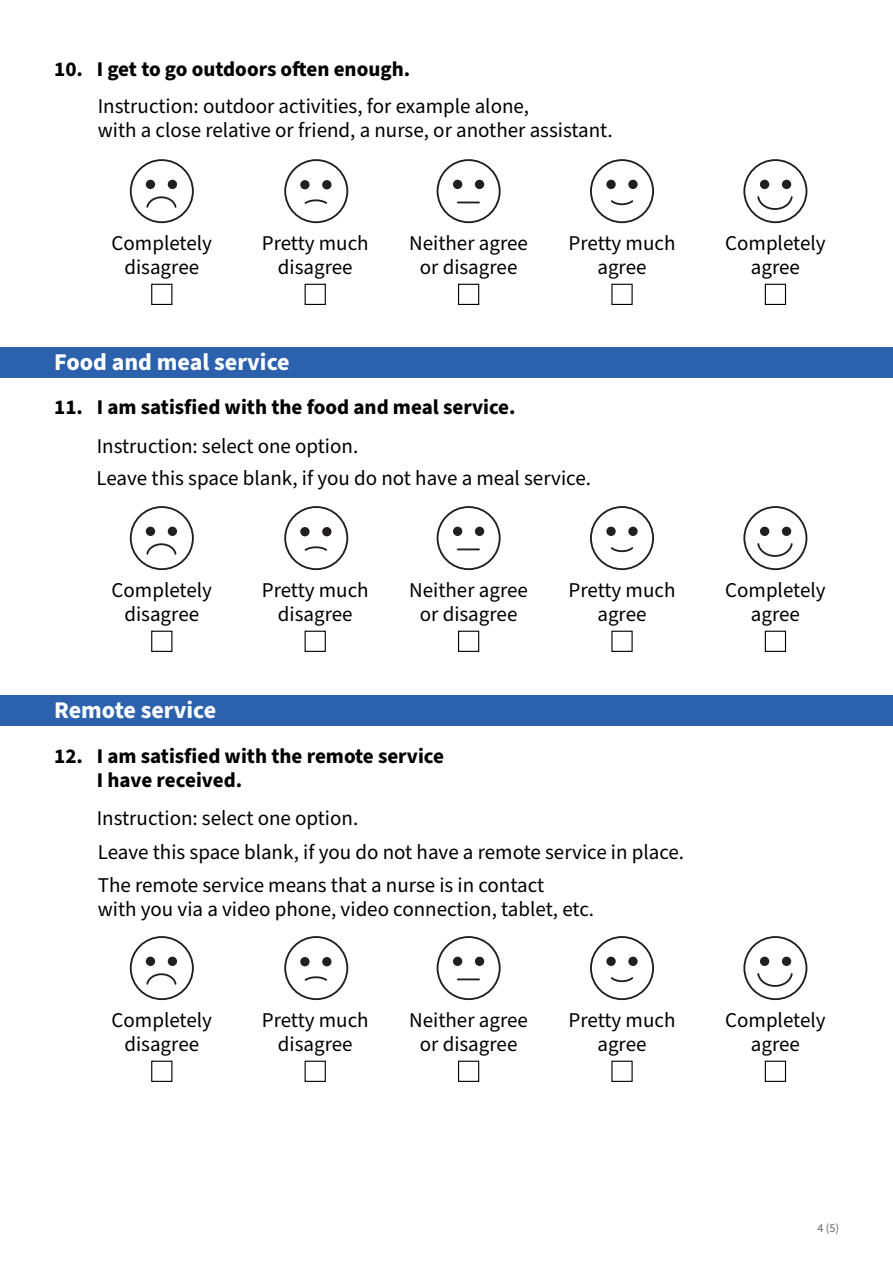
<style>
.page{position:relative;width:893px;height:1263px;background:#fff}
.page>*{position:absolute;margin:0;border:0;box-sizing:border-box;transform-origin:0 0}
.KYSELY_Otsikko_2__h3{font:700 24px "Source Sans Pro";color:#fff}
.KYSELY_Leipäteksti{font:21px/24px "Source Sans Pro";color:#000;text-align:center}
.KYSELY_Otsikko_3__h4{font:700 21px/24px "Source Sans Pro";color:#000}
.t1{font:12px "Source Sans Pro";color:#636466}
</style>
<div class="page">
<div style="left:0;top:347px;width:893px;height:31px;background:#2c61ae"></div>
<div style="left:458px;top:631px;width:21px;height:21px;border:1px solid #000"></div>
<div style="left:458px;top:284px;width:21px;height:21px;border:1px solid #000"></div>
<div style="left:437px;top:506px;width:64px;height:64px;border:2px solid #231f20;border-radius:50%"></div>
<hr style="left:458px;top:548px;width:21px;height:2px;background:#231f20">
<div style="left:453px;top:527px;width:9px;height:9px;background:#231f20;border-radius:50%"></div>
<div style="left:475px;top:527px;width:9px;height:9px;background:#231f20;border-radius:50%"></div>
<div style="left:437px;top:159px;width:64px;height:64px;border:2px solid #231f20;border-radius:50%"></div>
<svg style="left:458px;top:202px;width:21px;height:1px"></svg>
<div style="left:453px;top:180px;width:9px;height:9px;background:#231f20;border-radius:50%"></div>
<div style="left:475px;top:180px;width:9px;height:9px;background:#231f20;border-radius:50%"></div>
<div style="left:305px;top:631px;width:21px;height:21px;border:1px solid #000"></div>
<div style="left:305px;top:284px;width:21px;height:21px;border:1px solid #000"></div>
<div style="left:284px;top:506px;width:64px;height:64px;border:2px solid #231f20;border-radius:50%"></div>
<svg style="left:304px;top:546px;width:23px;height:5px"></svg>
<div style="left:300px;top:527px;width:10px;height:9px;background:#231f20;border-radius:50%"></div>
<div style="left:322px;top:527px;width:9px;height:9px;background:#231f20;border-radius:50%"></div>
<div style="left:284px;top:159px;width:64px;height:64px;border:2px solid #231f20;border-radius:50%"></div>
<svg style="left:304px;top:199px;width:23px;height:5px"></svg>
<div style="left:300px;top:180px;width:10px;height:9px;background:#231f20;border-radius:50%"></div>
<div style="left:322px;top:180px;width:9px;height:9px;background:#231f20;border-radius:50%"></div>
<div style="left:611px;top:631px;width:22px;height:21px;border:1px solid #000"></div>
<div style="left:611px;top:284px;width:22px;height:21px;border:1px solid #000"></div>
<div style="left:590px;top:506px;width:64px;height:64px;border:2px solid #231f20;border-radius:50%"></div>
<svg style="left:611px;top:547px;width:23px;height:6px"></svg>
<div style="left:606px;top:527px;width:10px;height:9px;background:#231f20;border-radius:50%"></div>
<div style="left:628px;top:527px;width:10px;height:9px;background:#231f20;border-radius:50%"></div>
<div style="left:590px;top:159px;width:64px;height:64px;border:2px solid #231f20;border-radius:50%"></div>
<svg style="left:611px;top:200px;width:23px;height:6px"></svg>
<div style="left:606px;top:180px;width:10px;height:9px;background:#231f20;border-radius:50%"></div>
<div style="left:628px;top:180px;width:10px;height:9px;background:#231f20;border-radius:50%"></div>
<div style="left:151px;top:631px;width:21px;height:21px;border:1px solid #000"></div>
<div style="left:151px;top:284px;width:21px;height:21px;border:1px solid #000"></div>
<div style="left:130px;top:506px;width:64px;height:64px;border:2px solid #231f20;border-radius:50%"></div>
<svg style="left:146px;top:543px;width:31px;height:12px"></svg>
<div style="left:146px;top:527px;width:9px;height:9px;background:#231f20;border-radius:50%"></div>
<div style="left:168px;top:527px;width:9px;height:9px;background:#231f20;border-radius:50%"></div>
<div style="left:130px;top:159px;width:64px;height:64px;border:2px solid #231f20;border-radius:50%"></div>
<svg style="left:146px;top:196px;width:31px;height:12px"></svg>
<div style="left:146px;top:180px;width:9px;height:9px;background:#231f20;border-radius:50%"></div>
<div style="left:168px;top:180px;width:9px;height:9px;background:#231f20;border-radius:50%"></div>
<div style="left:765px;top:631px;width:21px;height:21px;border:1px solid #000"></div>
<div style="left:765px;top:284px;width:21px;height:21px;border:1px solid #000"></div>
<div style="left:743px;top:506px;width:64px;height:64px;border:2px solid #231f20;border-radius:50%"></div>
<svg style="left:757px;top:543px;width:36px;height:14px"></svg>
<div style="left:760px;top:527px;width:9px;height:9px;background:#231f20;border-radius:50%"></div>
<div style="left:782px;top:527px;width:9px;height:9px;background:#231f20;border-radius:50%"></div>
<div style="left:743px;top:159px;width:64px;height:64px;border:2px solid #231f20;border-radius:50%"></div>
<svg style="left:757px;top:196px;width:36px;height:14px"></svg>
<div style="left:760px;top:180px;width:9px;height:9px;background:#231f20;border-radius:50%"></div>
<div style="left:782px;top:180px;width:9px;height:9px;background:#231f20;border-radius:50%"></div>
<div style="left:0;top:695px;width:893px;height:30px;background:#2c61ae"></div>
<div style="left:458px;top:1061px;width:21px;height:21px;border:1px solid #000"></div>
<div style="left:437px;top:936px;width:64px;height:64px;border:2px solid #231f20;border-radius:50%"></div>
<hr style="left:458px;top:978px;width:21px;height:2px;background:#231f20">
<div style="left:453px;top:957px;width:9px;height:9px;background:#231f20;border-radius:50%"></div>
<div style="left:475px;top:957px;width:9px;height:9px;background:#231f20;border-radius:50%"></div>
<div style="left:305px;top:1061px;width:21px;height:21px;border:1px solid #000"></div>
<div style="left:284px;top:936px;width:64px;height:64px;border:2px solid #231f20;border-radius:50%"></div>
<svg style="left:304px;top:976px;width:23px;height:5px"></svg>
<div style="left:300px;top:957px;width:10px;height:9px;background:#231f20;border-radius:50%"></div>
<div style="left:322px;top:957px;width:9px;height:9px;background:#231f20;border-radius:50%"></div>
<div style="left:611px;top:1061px;width:22px;height:21px;border:1px solid #000"></div>
<div style="left:590px;top:936px;width:64px;height:64px;border:2px solid #231f20;border-radius:50%"></div>
<svg style="left:611px;top:977px;width:23px;height:6px"></svg>
<div style="left:606px;top:957px;width:10px;height:9px;background:#231f20;border-radius:50%"></div>
<div style="left:628px;top:957px;width:10px;height:9px;background:#231f20;border-radius:50%"></div>
<div style="left:151px;top:1061px;width:21px;height:21px;border:1px solid #000"></div>
<div style="left:130px;top:936px;width:64px;height:64px;border:2px solid #231f20;border-radius:50%"></div>
<svg style="left:146px;top:973px;width:31px;height:12px"></svg>
<div style="left:146px;top:957px;width:9px;height:9px;background:#231f20;border-radius:50%"></div>
<div style="left:168px;top:957px;width:9px;height:9px;background:#231f20;border-radius:50%"></div>
<div style="left:765px;top:1061px;width:21px;height:21px;border:1px solid #000"></div>
<div style="left:743px;top:936px;width:64px;height:64px;border:2px solid #231f20;border-radius:50%"></div>
<svg style="left:757px;top:973px;width:36px;height:14px"></svg>
<div style="left:760px;top:957px;width:9px;height:9px;background:#231f20;border-radius:50%"></div>
<div style="left:782px;top:957px;width:9px;height:9px;background:#231f20;border-radius:50%"></div>
<h4 class="KYSELY_Otsikko_3__h4" style="left:54px;top:57px;width:357px">10. I get to go outdoors often enough.</h4>
<p class="KYSELY_Leipäteksti" style="left:98px;top:95px;width:516px;text-align:left">Instruction: outdoor activities, for example alone,<br>with a close relative or friend, a nurse, or another assistant.</p>
<p class="KYSELY_Leipäteksti" style="left:112px;top:232px;width:102px">Completely disagree</p>
<p class="KYSELY_Leipäteksti" style="left:262px;top:232px;width:108px">Pretty much disagree</p>
<h3 class="KYSELY_Otsikko_2__h3" style="left:54px;top:346px;width:237px">Food and meal service</h3>
<p class="KYSELY_Leipäteksti" style="left:409px;top:232px;width:120px">Neither agree or disagree</p>
<h4 class="KYSELY_Otsikko_3__h4" style="left:54px;top:396px;width:463px">11. I am satisfied with the food and meal service.</h4>
<p class="KYSELY_Leipäteksti" style="left:97px;top:434px;width:263px">Instruction: select one option.</p>
<p class="KYSELY_Leipäteksti" style="left:569px;top:232px;width:108px">Pretty much agree</p>
<p class="KYSELY_Leipäteksti" style="left:97px;top:466px;width:496px">Leave this space blank, if you do not have a meal service.</p>
<p class="KYSELY_Leipäteksti" style="left:112px;top:579px;width:102px">Completely disagree</p>
<h3 class="KYSELY_Otsikko_2__h3" style="left:54px;top:693px;width:164px">Remote service</h3>
<p class="KYSELY_Leipäteksti" style="left:262px;top:579px;width:108px">Pretty much disagree</p>
<p class="KYSELY_Leipäteksti" style="left:409px;top:579px;width:120px">Neither agree or disagree</p>
<p class="KYSELY_Leipäteksti" style="left:569px;top:579px;width:108px">Pretty much agree</p>
<h4 class="KYSELY_Otsikko_3__h4" style="left:97px;top:744px;width:349px;text-indent:-43px">12. I am satisfied with the remote service<br>I have received.</h4>
<p class="KYSELY_Leipäteksti" style="left:97px;top:807px;width:263px">Instruction: select one option.</p>
<p class="KYSELY_Leipäteksti" style="left:98px;top:837px;width:588px;line-height:32.1px;text-align:left">Leave this space blank, if you do not have a remote service in place.<br>The remote service means that a nurse is in contact</p>
<p class="KYSELY_Leipäteksti" style="left:98px;top:897px;width:498px">with you via a video phone, video connection, tablet, etc.</p>
<p class="KYSELY_Leipäteksti" style="left:725px;top:232px;width:102px">Completely agree</p>
<p class="KYSELY_Leipäteksti" style="left:725px;top:579px;width:102px">Completely agree</p>
<p class="KYSELY_Leipäteksti" style="left:112px;top:1009px;width:102px">Completely disagree</p>
<p class="KYSELY_Leipäteksti" style="left:725px;top:1009px;width:102px">Completely agree</p>
<p class="KYSELY_Leipäteksti" style="left:262px;top:1009px;width:108px">Pretty much disagree</p>
<p class="KYSELY_Leipäteksti" style="left:569px;top:1009px;width:108px">Pretty much agree</p>
<p class="KYSELY_Leipäteksti" style="left:409px;top:1009px;width:120px">Neither agree or disagree</p>
<p class="t1" style="left:817px;top:1220px;width:23px">4 (5)</p>
</div>
